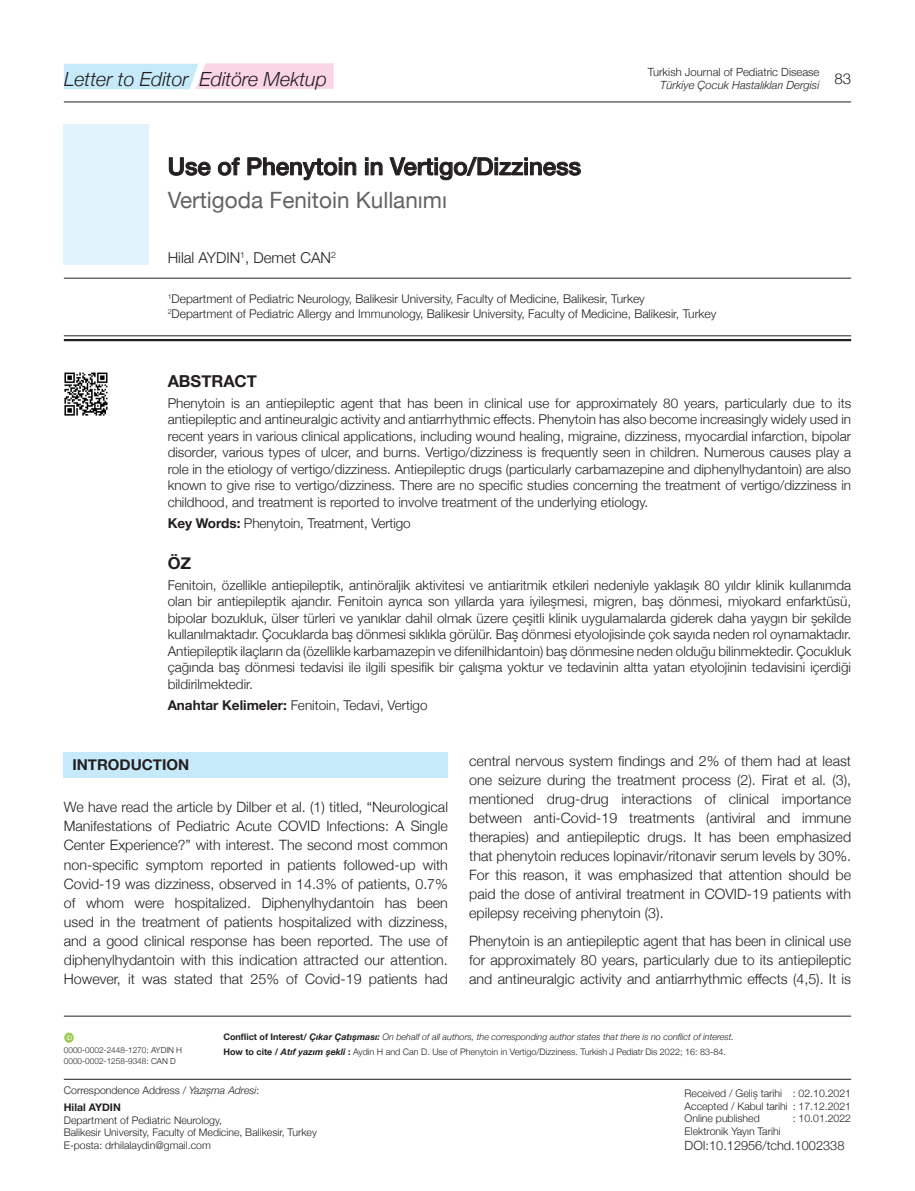
<style>
.page{position:relative;width:915px;height:1191px;background:#fff}
.page>*{position:absolute;margin:0;border:0;box-sizing:border-box;transform-origin:0 0}
.t1{font:500 24px "Helvetica Neue";color:#231f20}
.t2{font:22.5px "Helvetica Neue";color:#636366}
.t3{font:italic 300 19.5px "Helvetica Neue";color:#231f20}
.t4{font:700 16.5px "Helvetica Neue";color:#231f20}
.t5{font:300 15px "Helvetica Neue";color:#231f20}
.t6{font:700 15px "Helvetica Neue";color:#231f20}
.t7{font:300 14.25px/19px "Helvetica Neue";color:#231f20;text-align:justify}
.t8{font:300 13.5px/16.5px "Helvetica Neue";color:#231f20;text-align:justify}
.t9{font:300 12.75px "Helvetica Neue";color:#231f20}
.t10{font:300 12px/14.4px "Helvetica Neue";color:#231f20}
.t11{font:300 11.25px "Helvetica Neue";color:#231f20}
.t12{font:italic 300 11.25px "Helvetica Neue";color:#231f20}
.t13{font:300 10.5px/12.6px "Helvetica Neue";color:#231f20}
.t14{font:italic 300 9px "Helvetica Neue";color:#231f20}
.t15{font:300 9px "Helvetica Neue";color:#231f20}
.t16{font:300 8.25px "Helvetica Neue";color:#231f20}
.s1{font-weight:700}
.s2{font-weight:700;font-style:normal}
.s3{font-weight:700;font-style:italic}
.s4{font-style:italic}
</style>
<div class="page">
<hr style="left:64px;top:278px;width:786px;height:1px;background:#231f20">
<hr style="left:64px;top:1079px;width:786px;height:1px;background:#231f20">
<hr style="left:64px;top:339px;width:786px;height:2px;background:#231f20">
<hr style="left:64px;top:335px;width:786px;height:1px;background:#231f20">
<hr style="left:64px;top:102px;width:786px;height:1px;background:#231f20">
<svg style="left:168px;top:157px;width:43px;height:19px"></svg>
<svg style="left:217px;top:157px;width:23px;height:19px"></svg>
<svg style="left:247px;top:157px;width:109px;height:24px"></svg>
<svg style="left:365px;top:158px;width:17px;height:18px"></svg>
<svg style="left:389px;top:157px;width:192px;height:24px"></svg>
<div style="left:64px;top:124px;width:85px;height:140px;background:#e1f4fc"></div>
<svg style="left:64px;top:63px;width:269px;height:26px;background:#e1e0f0"></svg>
<svg style="left:64px;top:1032px;width:10px;height:10px"></svg>
<hr style="left:64px;top:1015px;width:786px;height:1px;background:#231f20">
<div style="left:64px;top:752px;width:384px;height:26px;background:#c6eafa"></div>
<img style="left:64px;top:372px;width:44px;height:44px">
<h3 class="t3" style="left:64px;top:64px;width:264px">Letter to Editor Editöre Mektup</h3>
<p class="t11" style="left:647px;top:63px;width:173px">Turkish Journal of Pediatric Disease</p>
<p class="t12" style="left:660px;top:76px;width:160px">Türkiye Çocuk Hastalıkları Dergisi</p>
<p class="t5" style="left:834px;top:66px;width:18px">83</p>
<h1 class="t1" style="left:168px;top:147px;width:415px">Use of Phenytoin in Vertigo/Dizziness</h1>
<h2 class="t2" style="left:168px;top:184px;width:281px">Vertigoda Fenitoin Kullanımı</h2>
<p class="t5" style="left:168px;top:245px;width:170px">Hilal AYDIN<sup>1</sup>, Demet CAN<sup>2</sup></p>
<p class="t10" style="left:168px;top:291px;width:550px"><sup>1</sup>Department of Pediatric Neurology, Balikesir University, Faculty of Medicine, Balikesir, Turkey<br><sup>2</sup>Department of Pediatric Allergy and Immunology, Balikesir University, Faculty of Medicine, Balikesir, Turkey</p>
<p class="t4" style="left:168px;top:368px;width:91px">ABSTRACT</p>
<p class="t8" style="left:168px;top:394px;width:684px">Phenytoin is an antiepileptic agent that has been in clinical use for approximately 80 years, particularly due to its antiepileptic and antineuralgic activity and antiarrhythmic effects. Phenytoin has also become increasingly widely used in recent years in various clinical applications, including wound healing, migraine, dizziness, myocardial infarction, bipolar disorder, various types of ulcer, and burns. Vertigo/dizziness is frequently seen in children. Numerous causes play a role in the etiology of vertigo/dizziness. Antiepileptic drugs (particularly carbamazepine and diphenylhydantoin) are also known to give rise to vertigo/dizziness. There are no specific studies concerning the treatment of vertigo/dizziness in childhood, and treatment is reported to involve treatment of the underlying etiology.</p>
<p class="t8" style="left:168px;top:513px;width:244px"><span class="s1">Key Words:</span> Phenytoin, Treatment, Vertigo</p>
<p class="t4" style="left:168px;top:550px;width:25px">ÖZ</p>
<p class="t8" style="left:168px;top:576px;width:684px">Fenitoin, özellikle antiepileptik, antinöraljik aktivitesi ve antiaritmik etkileri nedeniyle yaklaşık 80 yıldır klinik kullanımda olan bir antiepileptik ajandır. Fenitoin ayrıca son yıllarda yara iyileşmesi, migren, baş dönmesi, miyokard enfarktüsü, bipolar bozukluk, ülser türleri ve yanıklar dahil olmak üzere çeşitli klinik uygulamalarda giderek daha yaygın bir şekilde kullanılmaktadır. Çocuklarda baş dönmesi sıklıkla görülür. Baş dönmesi etyolojisinde çok sayıda neden rol oynamaktadır.<br>Antiepileptik ilaçların da (özellikle karbamazepin ve difenilhidantoin) baş dönmesine neden olduğu bilinmektedir. Çocukluk çağında baş dönmesi tedavisi ile ilgili spesifik bir çalışma yoktur ve tedavinin altta yatan etyolojinin tedavisini içerdiği bildirilmektedir.</p>
<p class="t8" style="left:168px;top:695px;width:261px"><span class="s1">Anahtar Kelimeler:</span> Fenitoin, Tedavi, Vertigo</p>
<p class="t6" style="left:72px;top:753px;width:118px">INTRODUCTION</p>
<p class="t7" style="left:64px;top:796px;width:385px">We have read the article by Dilber et al. (1) titled, “Neurological Manifestations of Pediatric Acute COVID Infections: A Single Center Experience?” with interest. The second most common non-specific symptom reported in patients followed-up with Covid-19 was dizziness, observed in 14.3% of patients, 0.7% of whom were hospitalized. Diphenylhydantoin has been used in the treatment of patients hospitalized with dizziness, and a good clinical response has been reported. The use of diphenylhydantoin with this indication attracted our attention.<br>However, it was stated that 25% of Covid-19 patients had</p>
<p class="t7" style="left:469px;top:750px;width:383px">central nervous system findings and 2% of them had at least one seizure during the treatment process (2). Firat et al. (3), mentioned drug-drug interactions of clinical importance between anti-Covid-19 treatments (antiviral and immune therapies) and antiepileptic drugs. It has been emphasized that phenytoin reduces lopinavir/ritonavir serum levels by 30%.<br>For this reason, it was emphasized that attention should be paid the dose of antiviral treatment in COVID-19 patients with epilepsy receiving phenytoin (3).</p>
<p class="t7" style="left:469px;top:930px;width:383px">Phenytoin is an antiepileptic agent that has been in clinical use for approximately 80 years, particularly due to its antiepileptic and antineuralgic activity and antiarrhythmic effects (4,5). It is</p>
<p class="t14" style="left:223px;top:1030px;width:512px"><span class="s2">Conflict of Interest</span><span class="s1">/ Çıkar Çatışması:</span> On behalf of all authors, the corresponding author states that there is no conflict of interest.</p>
<p class="t16" style="left:64px;top:1043px;width:120px">0000-0002-2448-1270: AYDIN H</p>
<p class="t15" style="left:223px;top:1044px;width:504px"><span class="s1">How to cite</span> <span class="s3">/ Atıf yazım şekli</span> <span class="s1">:</span> Aydin H and Can D. Use of Phenytoin in Vertigo/Dizziness. Turkish J Pediatr Dis 2022; 16: 83-84.</p>
<p class="t16" style="left:64px;top:1054px;width:113px">0000-0002-1258-9348: CAN D</p>
<p class="t13" style="left:64px;top:1081px;width:197px;line-height:16.8px">Correspondence Address / <span class="s4">Yazışma Adresi</span>:<br><span class="s1">Hilal AYDIN</span></p>
<p class="t13" style="left:64px;top:1113px;width:254px">Department of Pediatric Neurology,<br>Balikesir University, Faculty of Medicine, Balikesir, Turkey<br>E-posta: drhilalaydin@gmail.com</p>
<p class="t13" style="left:684px;top:1086px;width:168px;text-align:justify">Received / Geliş tarihi : 02.10.2021<br>Accepted / Kabul tarihi : 17.12.2021<br>Online published</p>
<p class="t13" style="left:792px;top:1111px;width:60px">: 10.01.2022</p>
<p class="t13" style="left:684px;top:1124px;width:97px">Elektronik Yayın Tarihi</p>
<p class="t9" style="left:684px;top:1135px;width:161px">DOI:10.12956/tchd.1002338</p>
</div>
